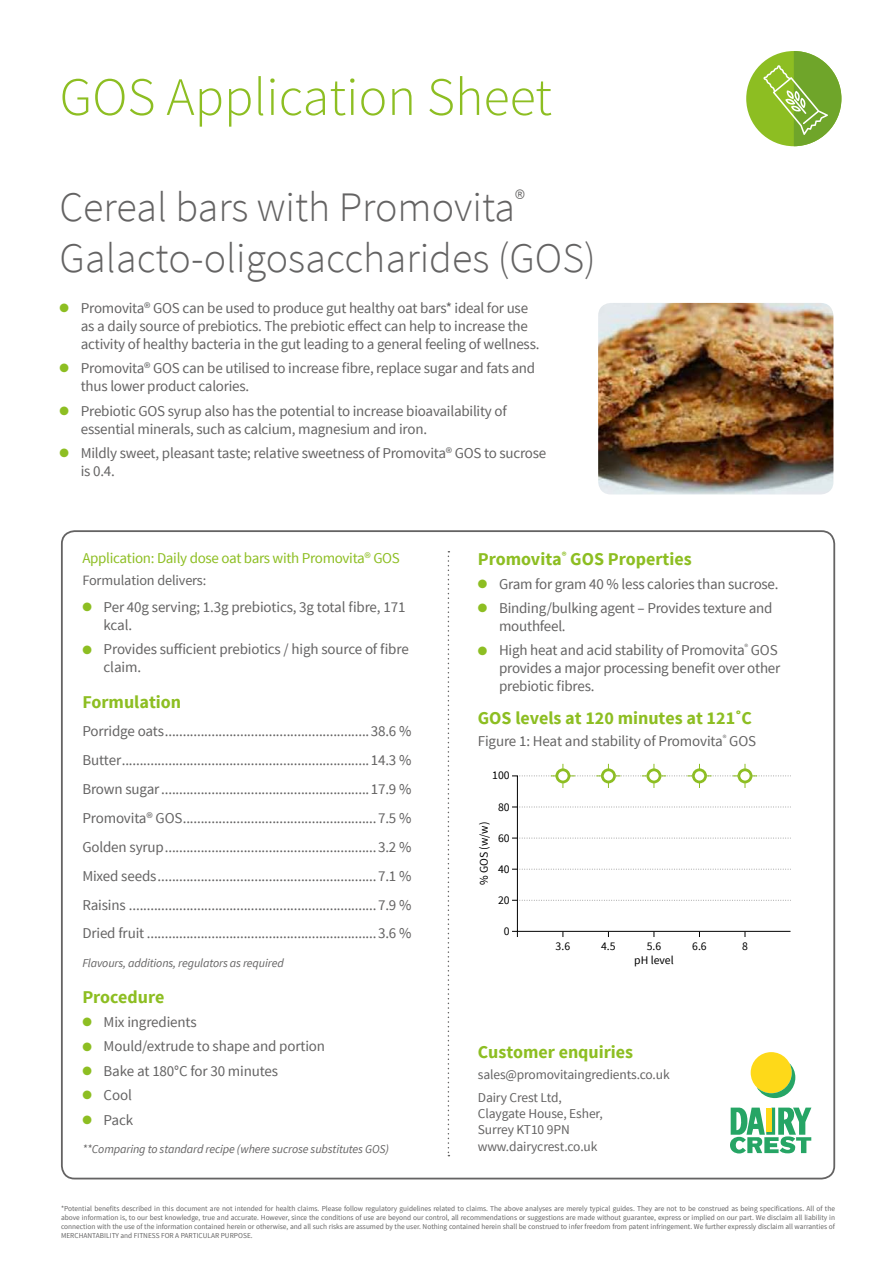
<style>
.page{position:relative;width:893px;height:1263px;background:#fff}
.page>*{position:absolute;margin:0;border:0;box-sizing:border-box;transform-origin:0 0}
.t1{font:300 54px "Source Sans Pro";color:#8dbe22}
.t2{font:300 42px/50.4px "Source Sans Pro";color:#646363}
.t3{font:700 18px "Source Sans Pro";color:#8dbe22}
.t4{font:15px/18px "Source Sans Pro";letter-spacing:-.015em;color:#646363}
.t5{font:15px "Source Sans Pro";letter-spacing:-.02em;color:#8dbe22}
.t6{font:14.25px "Source Sans Pro";letter-spacing:-.01em;color:#646363}
.t7{font:13.5px/16.6px "Source Sans Pro";letter-spacing:-.01em;color:#646363}
.t8{font:italic 12px "Source Sans Pro";letter-spacing:-.01em;color:#646363}
.t9{font:11.7px/14.5px "Source Sans Pro";color:#000;text-align:center}
.t10{font:7.5px/9px "Source Sans Pro";color:#646363;text-align:justify}
.s1{color:#8dbe22}
</style>
<div class="page">
<div style="left:751px;top:1052px;width:41px;height:41px;background:#fed919;border-radius:50%"></div>
<svg style="left:730px;top:1107px;width:81px;height:46px"></svg>
<div style="left:766px;top:1107px;width:6px;height:24px;background:#fed919"></div>
<svg style="left:757px;top:1063px;width:38px;height:35px"></svg>
<img style="left:598px;top:303px;width:235px;height:191px">
<svg style="left:512px;top:764px;width:279px;height:173px"></svg>
<svg style="left:555px;top:768px;width:15px;height:15px"></svg>
<div style="left:558px;top:771px;width:10px;height:9px;background:#fff;border-radius:50%"></div>
<div style="left:604px;top:771px;width:9px;height:9px;background:#fff;border-radius:50%"></div>
<div style="left:649px;top:771px;width:10px;height:9px;background:#fff;border-radius:50%"></div>
<div style="left:695px;top:771px;width:9px;height:9px;background:#fff;border-radius:50%"></div>
<div style="left:740px;top:771px;width:10px;height:9px;background:#fff;border-radius:50%"></div>
<svg style="left:448px;top:551px;width:1px;height:605px"></svg>
<div style="left:746px;top:51px;width:95px;height:95px;background:#8dbe22;border-radius:50%"></div>
<svg style="left:763px;top:51px;width:78px;height:95px"></svg>
<h1 class="t1" style="left:60px;top:64px;width:494px">GOS Application Sheet</h1>
<h2 class="t2" style="left:60px;top:182px;width:538px">Cereal bars with Promovita<sup>®<br></sup>Galacto-oligosaccharides (GOS)</h2>
<p class="t4" style="left:81px;top:299px;width:460px;text-indent:-21px"><span class="s1">●</span> Promovita® GOS can be used to produce gut healthy oat bars* ideal for use as a daily source of prebiotics. The prebiotic effect can help to increase the activity of healthy bacteria in the gut leading to a general feeling of wellness.</p>
<p class="t4" style="left:81px;top:359px;width:456px;text-indent:-21px"><span class="s1">●</span> Promovita® GOS can be utilised to increase fibre, replace sugar and fats and thus lower product calories.</p>
<p class="t4" style="left:81px;top:402px;width:427px;text-indent:-21px"><span class="s1">●</span> Prebiotic GOS syrup also has the potential to increase bioavailability of essential minerals, such as calcium, magnesium and iron.</p>
<p class="t4" style="left:81px;top:444px;width:467px;text-indent:-21px"><span class="s1">●</span> Mildly sweet, pleasant taste; relative sweetness of Promovita® GOS to sucrose is 0.4.</p>
<p class="t5" style="left:82px;top:549px;width:319px">Application: Daily dose oat bars with Promovita® GOS</p>
<p class="t6" style="left:82px;top:572px;width:125px">Formulation delivers:</p>
<p class="t4" style="left:104px;top:598px;width:303px;text-indent:-21px"><span class="s1">●</span> Per 40g serving; 1.3g prebiotics, 3g total fibre, 171 kcal.</p>
<p class="t4" style="left:104px;top:641px;width:307px;text-indent:-21px"><span class="s1">●</span> Provides sufficient prebiotics / high source of fibre claim.</p>
<p class="t3" style="left:82px;top:691px;width:100px">Formulation</p>
<p class="t4" style="left:82px;top:717px;width:331px;line-height:28.8px;text-align:justify">Porridge oats.........................................................38.6 % Butter.....................................................................14.3 % Brown sugar..........................................................17.9 % Promovita® GOS......................................................7.5 % Golden syrup...........................................................3.2 % Mixed seeds.............................................................7.1 % Raisins .....................................................................7.9 % Dried fruit ................................................................3.6 %</p>
<p class="t8" style="left:82px;top:956px;width:203px">Flavours, additions, regulators as required</p>
<p class="t3" style="left:82px;top:985px;width:83px">Procedure</p>
<p class="t4" style="left:82px;top:1013px;width:116px"><span class="s1">●</span> Mix ingredients</p>
<p class="t4" style="left:82px;top:1038px;width:244px"><span class="s1">●</span> Mould/extrude to shape and portion</p>
<p class="t4" style="left:82px;top:1062px;width:197px"><span class="s1">●</span> Bake at 180°C for 30 minutes</p>
<p class="t4" style="left:82px;top:1086px;width:51px"><span class="s1">●</span> Cool</p>
<p class="t4" style="left:82px;top:1111px;width:52px"><span class="s1">●</span> Pack</p>
<p class="t8" style="left:82px;top:1142px;width:308px">**Comparing to standard recipe (where sucrose substitutes GOS)</p>
<p class="t3" style="left:478px;top:548px;width:215px">Promovita<sup>®</sup> GOS Properties</p>
<p class="t4" style="left:478px;top:575px;width:302px"><span class="s1">●</span> Gram for gram 40 % less calories than sucrose.</p>
<p class="t4" style="left:499px;top:599px;width:275px;text-indent:-21px"><span class="s1">●</span> Binding/bulking agent – Provides texture and mouthfeel.</p>
<p class="t4" style="left:499px;top:642px;width:283px;text-indent:-21px"><span class="s1">●</span> High heat and acid stability of Promovita<sup>®</sup> GOS provides a major processing benefit over other prebiotic fibres.</p>
<p class="t3" style="left:478px;top:706px;width:276px">GOS levels at 120 minutes at 121˚C</p>
<p class="t4" style="left:478px;top:732px;width:280px">Figure 1: Heat and stability of Promovita<sup>®</sup> GOS</p>
<p class="t9" style="left:492px;top:768px;width:19px">100</p>
<p class="t9" style="left:477px;top:885px;width:65px;rotate:-90deg">% GOS (w/w)</p>
<p class="t9" style="left:498px;top:799px;width:13px">80</p>
<p class="t9" style="left:498px;top:831px;width:13px">60</p>
<p class="t9" style="left:498px;top:862px;width:13px">40</p>
<p class="t9" style="left:498px;top:893px;width:13px">20</p>
<p class="t9" style="left:504px;top:924px;width:7px">0</p>
<p class="t9" style="left:556px;top:939px;width:16px">3.6</p>
<p class="t9" style="left:601px;top:939px;width:16px">4.5</p>
<p class="t9" style="left:634px;top:939px;width:41px">5.6<br>pH level</p>
<p class="t9" style="left:692px;top:939px;width:16px">6.6</p>
<p class="t9" style="left:742px;top:939px;width:7px">8</p>
<p class="t3" style="left:478px;top:1040px;width:157px">Customer enquiries</p>
<p class="t7" style="left:478px;top:1064px;width:193px;line-height:22.5px">sales@promovitaingredients.co.uk<br>Dairy Crest Ltd,</p>
<p class="t7" style="left:478px;top:1105px;width:126px">Claygate House, Esher,<br>Surrey KT10 9PN www.dairycrest.co.uk</p>
<p class="t10" style="left:61px;top:1204px;width:775px">*Potential benefits described in this document are not intended for health claims. Please follow regulatory guidelines related to claims. The above analyses are merely typical guides. They are not to be construed as being specifications. All of the above information is, to our best knowledge, true and accurate. However, since the conditions of use are beyond our control, all recommendations or suggestions are made without guarantee, express or implied on our part. We disclaim all liability in connection with the use of the information contained herein or otherwise, and all such risks are assumed by the user. Nothing contained herein shall be construed to infer freedom from patent infringement. We further expressly disclaim all warranties of MERCHANTABILITY and FITNESS FOR A PARTICULAR PURPOSE.</p>
</div>
